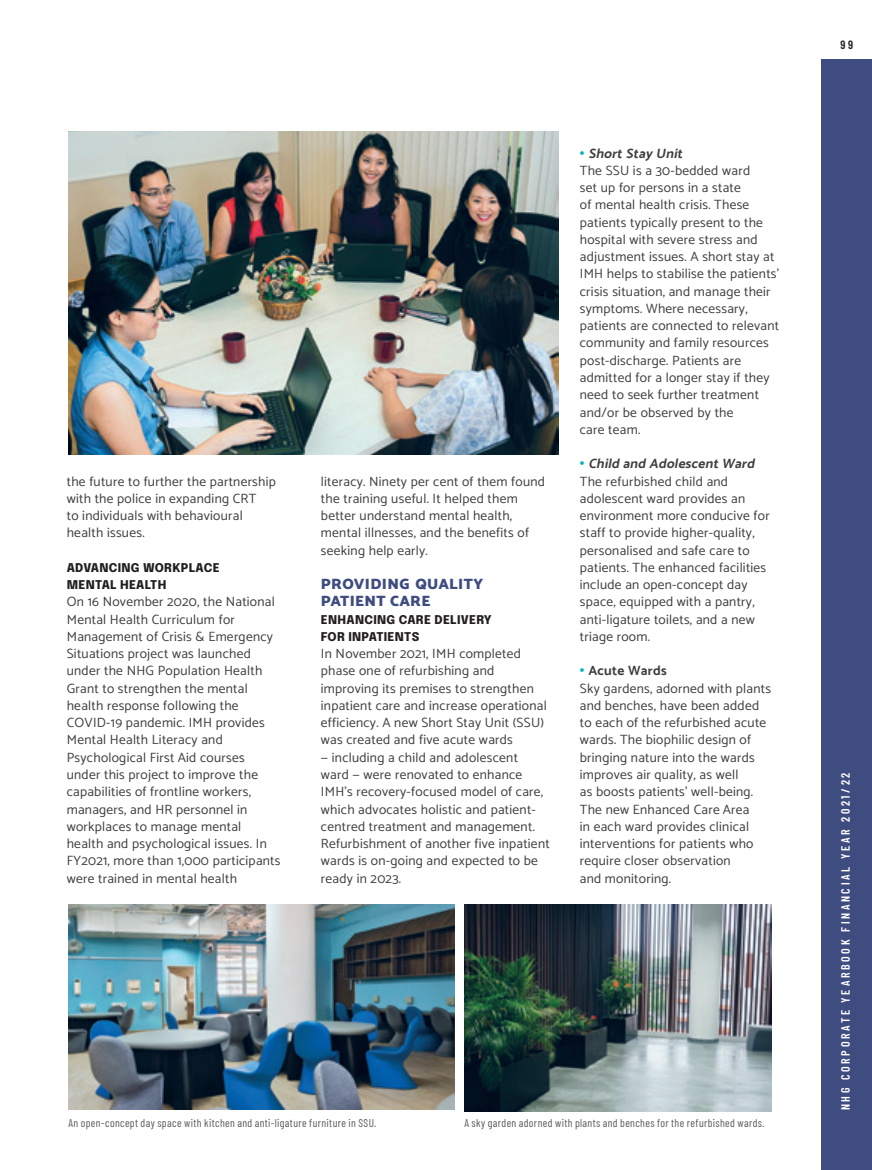
<style>
.page{position:relative;width:872px;height:1170px;background:#fff}
.page>*{position:absolute;margin:0;border:0;box-sizing:border-box;transform-origin:0 0}
.t1{font:900 15px/17.2px "Catamaran";letter-spacing:.025em;color:#3f4c80}
.t2{font:13.5px/17.2px "Catamaran";letter-spacing:.02em;color:#3e3e3f}
.t3{font:800 12px/17.2px "Epilogue";letter-spacing:.025em;color:#231f20}
.t4{font:600 12px "Barlow Condensed";letter-spacing:.22em;color:#fff}
.t5{font:600 12px "Barlow Condensed";color:#231f20}
.t6{font:11.25px "Barlow Condensed";letter-spacing:.035em;color:#57585a}
.s1{font-weight:900;font-size:15px;color:#03b5b8}
.s2{font-weight:700;font-style:italic}
.s3{font-weight:700}
</style>
<div class="page">
<div style="left:821px;top:60px;width:51px;height:1109px;background:#3f4c80"></div>
<img style="left:68px;top:132px;width:490px;height:322px">
<img style="left:68px;top:904px;width:387px;height:205px">
<img style="left:464px;top:904px;width:307px;height:207px">
<p class="t2" style="left:67px;top:472px;width:211px">the future to further the partnership with the police in expanding CRT<br>to individuals with behavioural health issues.</p>
<p class="t3" style="left:67px;top:558px;width:154px">ADVANCING WORKPLACE<br>MENTAL HEALTH</p>
<p class="t2" style="left:67px;top:592px;width:215px">On 16 November 2020, the National<br>Mental Health Curriculum for<br>Management of Crisis &amp; Emergency<br>Situations project was launched under the NHG Population Health<br>Grant to strengthen the mental health response following the<br>COVID-19 pandemic. IMH provides<br>Mental Health Literacy and<br>Psychological First Aid courses under this project to improve the capabilities of frontline workers, managers, and HR personnel in workplaces to manage mental health and psychological issues. In<br>FY2021, more than 1,000 participants were trained in mental health</p>
<p class="t2" style="left:321px;top:472px;width:226px">literacy. Ninety per cent of them found the training useful. It helped them better understand mental health, mental illnesses, and the benefits of seeking help early.</p>
<p class="t1" style="left:321px;top:575px;width:164px">PROVIDING QUALITY<br>PATIENT CARE</p>
<p class="t3" style="left:321px;top:610px;width:172px">ENHANCING CARE DELIVERY<br>FOR INPATIENTS</p>
<p class="t2" style="left:321px;top:644px;width:227px">In November 2021, IMH completed phase one of refurbishing and improving its premises to strengthen inpatient care and increase operational efficiency. A new Short Stay Unit (SSU) was created and five acute wards</p>
<p class="t2" style="left:321px;top:748px;width:230px">— including a child and adolescent<br>ward — were renovated to enhance IMH’s recovery-focused model of care, which advocates holistic and patient&shy;centred treatment and management.<br>Refurbishment of another five inpatient wards is on-going and expected to be ready in 2023.</p>
<p class="t2" style="left:580px;top:144px;width:201px"><span class="s1">•</span> <span class="s2">ShortStay Unit<br></span>The SSU is a 30-bedded ward<br>set up for persons in a state<br>of mental health crisis. These patients typically present to the hospital with severe stress and adjustment issues. A short stay at<br>IMH helps to stabilise the patients’ crisis situation, and manage their symptoms. Where necessary, patients are connected to relevant community and family resources post-discharge. Patients are admitted for a longer stay if they need to seek further treatment and/or be observed by the<br>care team.</p>
<p class="t2" style="left:580px;top:454px;width:191px"><span class="s1">•</span> <span class="s2">Child and AdolescentWard<br></span>The refurbished child and adolescent ward provides an environment more conducive for staff to provide higher-quality, personalised and safe care to patients. The enhanced facilities include an open-concept day space, equipped with a pantry, anti-ligature toilets, and a new triage room.</p>
<p class="t2" style="left:580px;top:661px;width:193px"><span class="s1">•</span> <span class="s3">Acute Wards<br></span>Sky gardens, adorned with plants and benches, have been added to each of the refurbished acute wards. The biophilic design of bringing nature into the wards improves air quality, as well<br>as boosts patients’ well-being.<br>The new Enhanced Care Area<br>in each ward provides clinical interventions for patients who require closer observation<br>and monitoring.</p>
<p class="t6" style="left:68px;top:1114px;width:309px">An open-concept day space with kitchen and anti-ligature furniture in SSU.</p>
<p class="t6" style="left:464px;top:1114px;width:302px">A sky garden adorned with plants and benches for the refurbished wards.</p>
<p class="t5" style="left:840px;top:36px;width:14px">99</p>
<p class="t4" style="left:837px;top:1110px;width:339px;rotate:-90deg">NHG CORPORATE YEARBOOK FINANCIAL YEAR 2021/22</p>
</div>
